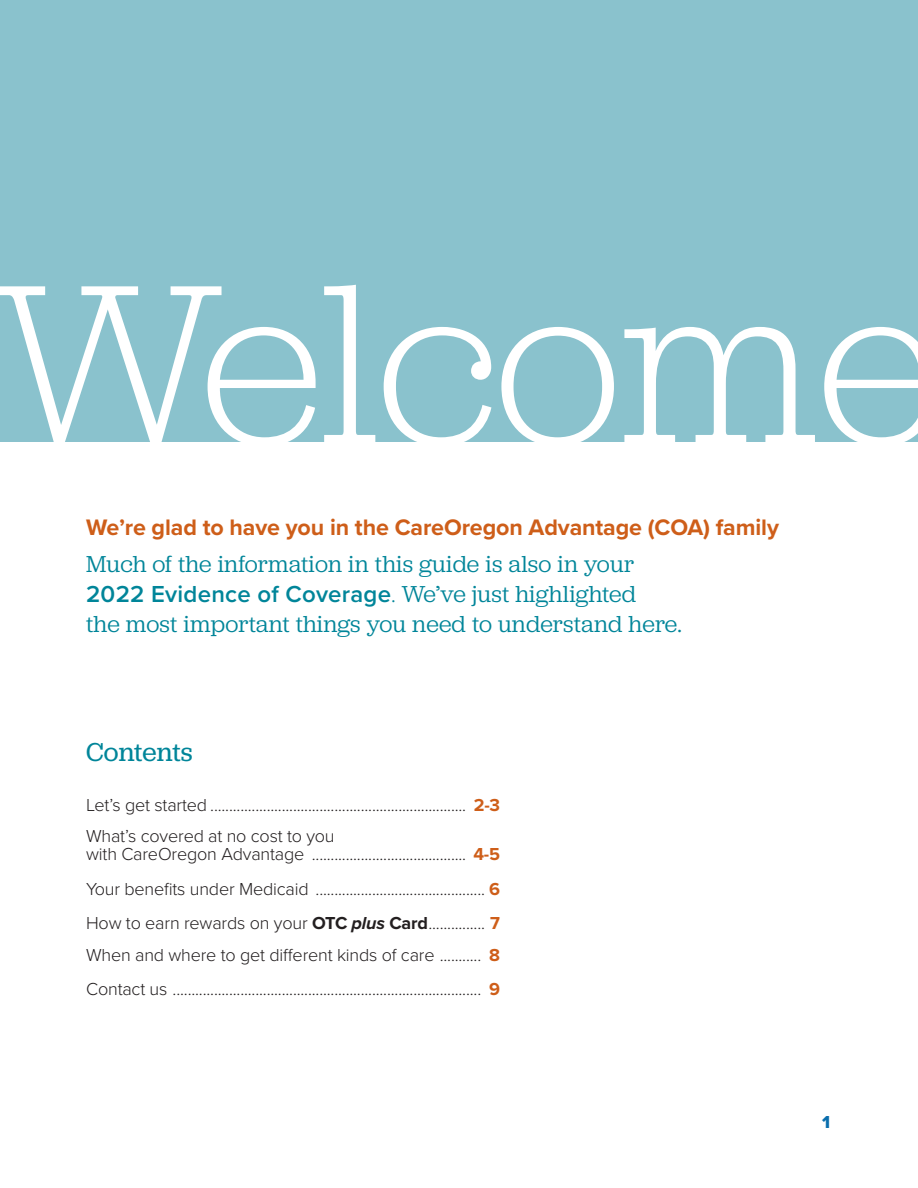
<style>
.page{position:relative;width:918px;height:1188px;background:#fff}
.page>*{position:absolute;margin:0;border:0;box-sizing:border-box;transform-origin:0 0}
.t1{font:300 237px "Jubilat";letter-spacing:-.01em;color:#fff}
.page_head{font:27px "Jubilat";color:#008599}
.welcome_page__text{font:24px/30px "Jubilat";letter-spacing:.01em;color:#008599}
.welcome__subhead{font:700 23.25px "Proxima Nova";letter-spacing:-.005em;color:#ce5e19}
.t2{font:300 18px/18px "Proxima Nova";letter-spacing:-.01em;color:#231f20}
.t3{font:18px "Proxima Nova Extrabld";color:#0a6ead}
.s1{font-family:"Proxima Nova";font-weight:600}
.s2{font-weight:300}
.s3{font-weight:700;color:#ce5e19}
.s4{font-weight:700}
.s5{font-weight:700;font-style:italic}
</style>
<div class="page">
<div style="left:0;top:0;width:918px;height:442px;background:#8ac2cd"></div>
<h1 class="t1" style="left:-10px;top:217px;width:950px">Welcome</h1>
<p class="welcome__subhead" style="left:86px;top:510px;width:694px">We’re glad to have you in the CareOregon Advantage (COA) family</p>
<p class="welcome_page__text" style="left:86px;top:548px;width:597px">Much of the information in this guide is also in your<br><span class="s1">2022 Evidence of Coverage</span><span class="s2">.</span> We’ve just highlighted<br>the most important things you need to understand here.</p>
<p class="page_head" style="left:86px;top:735px;width:108px">Contents</p>
<p class="t2" style="left:86px;top:795px;width:416px">Let’s get started .................................................................... <span class="s3">2-3</span></p>
<p class="t2" style="left:86px;top:826px;width:416px">What’s covered at no cost to you<br>with CareOregon Advantage ......................................... <span class="s3">4-5</span></p>
<p class="t2" style="left:86px;top:879px;width:416px">Your benefits under Medicaid ............................................. <span class="s3">6</span></p>
<p class="t2" style="left:86px;top:913px;width:415px">How to earn rewards on your <span class="s4">OTC</span> <span class="s5">plus</span> <span class="s4">Card</span>............... <span class="s3">7</span></p>
<p class="t2" style="left:86px;top:945px;width:416px">When and where to get different kinds of care ........... <span class="s3">8</span></p>
<p class="t2" style="left:86px;top:979px;width:416px">Contact us .................................................................................. <span class="s3">9</span></p>
<p class="t3" style="left:822px;top:1108px;width:10px">1</p>
</div>
